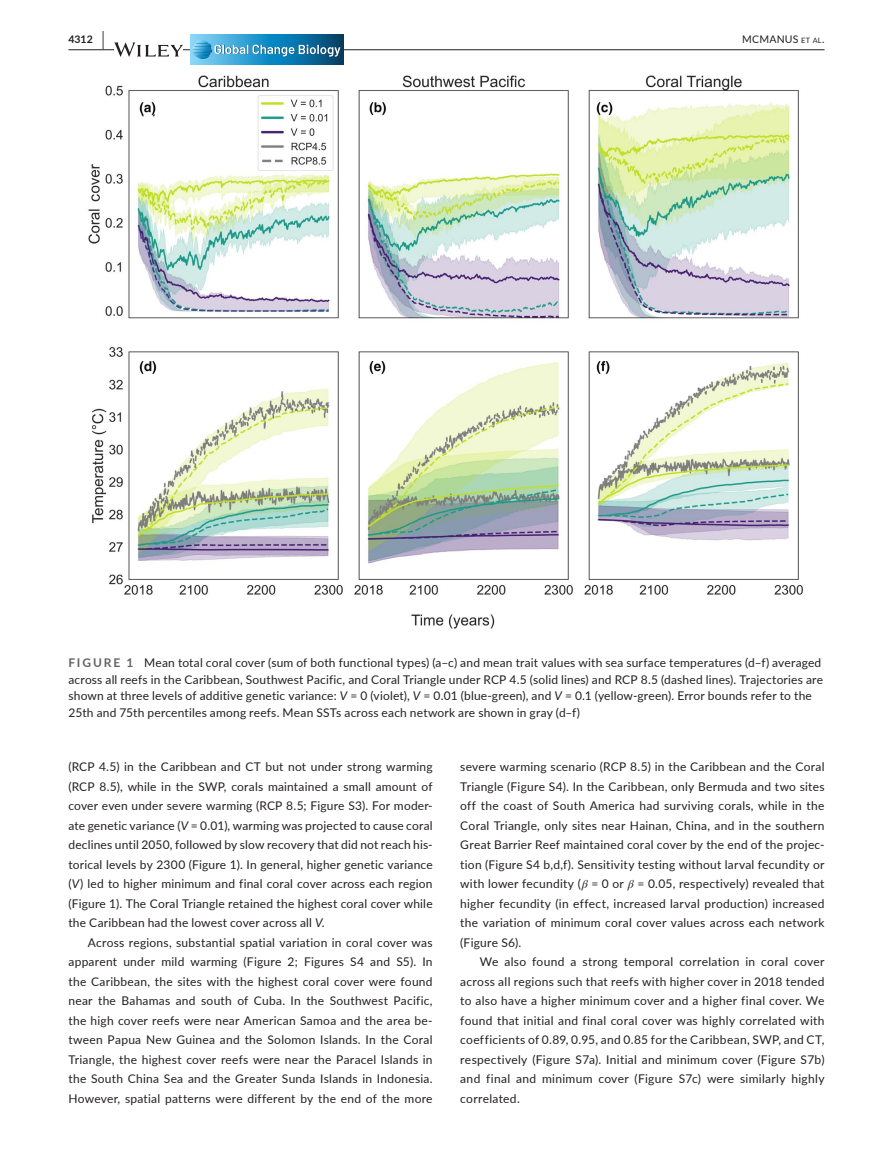
<style>
.page{position:relative;width:893px;height:1174px;background:#fff}
.page>*{position:absolute;margin:0;border:0;box-sizing:border-box;transform-origin:0 0}
.t1{font:12px/19.5px "Lato";letter-spacing:.015em;color:#231f20;text-align:justify}
.t2{font:10.5px "Lato";letter-spacing:.02em;color:#231f20}
.t3{font:700 10.5px "Lato";color:#231f20}
.s1{font-size:19.5px}
.s2{font-size:7.35px}
.s3{font-weight:700;color:#636366}
.s4{font-style:italic}
.s5{font-family:"STIX";font-style:italic}
</style>
<div class="page">
<hr style="left:68px;top:49px;width:756px;height:1px;background:#231f20">
<svg style="left:114px;top:42px;width:69px;height:15px"></svg>
<svg style="left:191px;top:64px;width:153px;height:1px"></svg>
<svg style="left:191px;top:35px;width:153px;height:29px;background:#298aba"></svg>
<svg style="left:192px;top:40px;width:149px;height:19px;background:#4799c2"></svg>
<img style="left:88px;top:75px;width:715px;height:554px">
<p class="t3" style="left:68px;top:31px;width:37px">4312 <span class="s1">|</span></p>
<p class="t2" style="left:742px;top:31px;width:84px">MCMANUS <span class="s2">et al</span>.</p>
<p class="t1" style="left:68px;top:654px;width:756px;line-height:16.5px;text-align:left"><span class="s3">FIGURE 1</span> Mean total coral cover (sum of both functional types) (a–c) and mean trait values with sea surface temperatures (d–f) averaged across all reefs in the Caribbean, Southwest Pacific, and Coral Triangle under RCP 4.5 (solid lines) and RCP 8.5 (dashed lines). Trajectories are shown at three levels of additive genetic variance: <span class="s4">V</span> = 0 (violet), <span class="s4">V</span> = 0.01 (blue-green), and <span class="s4">V</span> = 0.1 (yellow-green). Error bounds refer to the 25th and 75th percentiles among reefs. Mean SSTs across each network are shown in gray (d–f)</p>
<p class="t1" style="left:68px;top:756px;width:366px">(RCP 4.5) in the Caribbean and CT but not under strong warming (RCP 8.5), while in the SWP, corals maintained a small amount of cover even under severe warming (RCP 8.5; Figure S3). For moder&shy;ate genetic variance (<span class="s4">V</span> = 0.01), warming was projected to cause coral declines until 2050, followed by slow recovery that did not reach his&shy;torical levels by 2300 (Figure 1). In general, higher genetic variance (<span class="s4">V</span>) led to higher minimum and final coral cover across each region (Figure 1). The Coral Triangle retained the highest coral cover while the Caribbean had the lowest cover across all <span class="s4">V</span>.</p>
<p class="t1" style="left:68px;top:932px;width:366px;text-indent:20px">Across regions, substantial spatial variation in coral cover was apparent under mild warming (Figure 2; Figures S4 and S5). In the Caribbean, the sites with the highest coral cover were found near the Bahamas and south of Cuba. In the Southwest Pacific, the high cover reefs were near American Samoa and the area be&shy;tween Papua New Guinea and the Solomon Islands. In the Coral Triangle, the highest cover reefs were near the Paracel Islands in the South China Sea and the Greater Sunda Islands in Indonesia.<br>However, spatial patterns were different by the end of the more</p>
<p class="t1" style="left:460px;top:756px;width:366px">severe warming scenario (RCP 8.5) in the Caribbean and the Coral Triangle (Figure S4). In the Caribbean, only Bermuda and two sites off the coast of South America had surviving corals, while in the Coral Triangle, only sites near Hainan, China, and in the southern Great Barrier Reef maintained coral cover by the end of the projec&shy;tion (Figure S4 b,d,f). Sensitivity testing without larval fecundity or with lower fecundity (<span class="s5">β</span> = 0 or <span class="s5">β</span> = 0.05, respectively) revealed that higher fecundity (in effect, increased larval production) increased the variation of minimum coral cover values across each network (Figure S6).</p>
<p class="t1" style="left:460px;top:951px;width:366px;text-indent:20px">We also found a strong temporal correlation in coral cover across all regions such that reefs with higher cover in 2018 tended to also have a higher minimum cover and a higher final cover. We found that initial and final coral cover was highly correlated with coefficients of 0.89, 0.95, and 0.85 for the Caribbean, SWP, and CT, respectively (Figure S7a). Initial and minimum cover (Figure S7b) and final and minimum cover (Figure S7c) were similarly highly correlated.</p>
</div>
